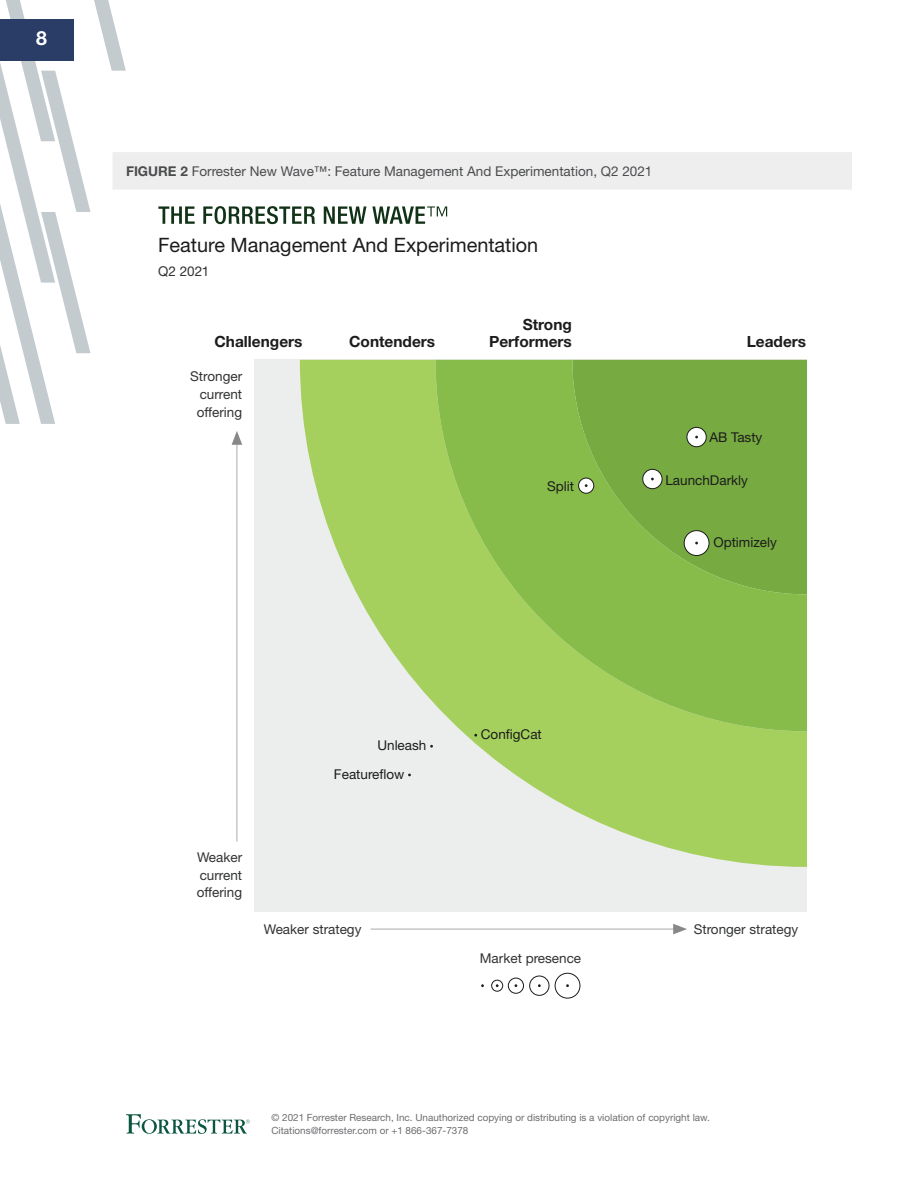
<style>
.page{position:relative;width:918px;height:1188px;background:#fff}
.page>*{position:absolute;margin:0;border:0;box-sizing:border-box;transform-origin:0 0}
.t1{font:19.8px "Helvetica Neue LT Std";color:#1c1c1c}
.t2{font:700 19.5px "Helvetica Neue LT Std";color:#fff}
.t3{font:700 15.45px/17.7px "Helvetica Neue LT Std";color:#1c1c1c;text-align:right}
.t4{font:13.5px/17.7px "Helvetica Neue LT Std";color:#313232;text-align:justify}
.FigureOneThirdPage{font:13.5px "Helvetica Neue LT Std";color:#4b4c4d}
.t5{font:13.5px "Helvetica Neue LT Std";color:#1c1c1c}
.t6{font:9.9px/12.8px "Helvetica Neue LT Std";color:#6c6d70}
.s1{font-weight:700}
</style>
<div class="page">
<svg style="left:0;top:0;width:126px;height:424px"></svg>
<div style="left:0;top:19px;width:74px;height:41px;background:#293d66"></div>
<svg style="left:126px;top:1114px;width:124px;height:20px"></svg>
<div style="left:112px;top:152px;width:740px;height:38px;background:#eeeeef"></div>
<hr style="left:237px;top:441px;width:1px;height:401px;background:#ababab">
<svg style="left:232px;top:431px;width:10px;height:14px"></svg>
<hr style="left:370px;top:929px;width:307px;height:1px;background:#ababab">
<svg style="left:673px;top:924px;width:14px;height:10px"></svg>
<div style="left:255px;top:360px;width:552px;height:552px;background:#eceded"></div>
<svg style="left:300px;top:360px;width:507px;height:507px;fill:#a5d05e"></svg>
<svg style="left:436px;top:360px;width:371px;height:371px;background:#88ba4c"></svg>
<svg style="left:158px;top:206px;width:37px;height:18px"></svg>
<svg style="left:203px;top:206px;width:112px;height:18px"></svg>
<svg style="left:324px;top:206px;width:42px;height:18px"></svg>
<svg style="left:372px;top:206px;width:75px;height:18px"></svg>
<div style="left:491px;top:980px;width:12px;height:11px;border:1px solid #1c1c1c;border-radius:50%"></div>
<div style="left:508px;top:978px;width:16px;height:16px;border:1px solid #1c1c1c;border-radius:50%"></div>
<div style="left:529px;top:976px;width:20px;height:20px;border:1px solid #1c1c1c;border-radius:50%"></div>
<div style="left:555px;top:973px;width:25px;height:25px;border:1px solid #1c1c1c;border-radius:50%"></div>
<svg style="left:579px;top:478px;width:15px;height:15px"></svg>
<div style="left:578px;top:478px;width:16px;height:16px;border:1px solid #1c1c1c;border-radius:50%"></div>
<div style="left:643px;top:469px;width:19px;height:20px;background:#fff;border-radius:50%"></div>
<div style="left:642px;top:469px;width:20px;height:20px;border:1px solid #1c1c1c;border-radius:50%"></div>
<div style="left:687px;top:427px;width:19px;height:20px;background:#fff;border-radius:50%"></div>
<div style="left:687px;top:427px;width:20px;height:20px;border:1px solid #1c1c1c;border-radius:50%"></div>
<div style="left:684px;top:531px;width:25px;height:25px;background:#fff;border-radius:50%"></div>
<div style="left:684px;top:530px;width:25px;height:26px;border:1px solid #1c1c1c;border-radius:50%"></div>
<h2 class="t2" style="left:36px;top:26px;width:12px">8</h2>
<p class="FigureOneThirdPage" style="left:126px;top:163px;width:528px"><span class="s1">FIGURE 2</span> Forrester New Wave™: Feature Management And Experimentation, Q2 2021</p>
<p class="t1" style="left:158px;top:233px;width:382px">Feature Management And Experimentation</p>
<p class="t4" style="left:158px;top:262px;width:53px">Q2 2021</p>
<p class="t3" style="left:489px;top:315px;width:84px">Strong<br>Performers</p>
<p class="t3" style="left:214px;top:333px;width:90px">Challengers</p>
<p class="t3" style="left:349px;top:333px;width:88px">Contenders</p>
<p class="t3" style="left:747px;top:333px;width:61px">Leaders</p>
<p class="t4" style="left:197px;top:368px;width:47px;text-indent:-7px">Stronger current offering</p>
<p class="t5" style="left:547px;top:479px;width:29px">Split</p>
<p class="t5" style="left:709px;top:430px;width:55px">AB Tasty</p>
<p class="t5" style="left:665px;top:472px;width:84px">LaunchDarkly</p>
<p class="t5" style="left:713px;top:535px;width:65px">Optimizely</p>
<p class="t5" style="left:377px;top:737px;width:51px">Unleash</p>
<p class="t5" style="left:334px;top:766px;width:72px">Featureflow</p>
<p class="t5" style="left:481px;top:726px;width:63px">ConfigCat</p>
<p class="t4" style="left:197px;top:848px;width:47px">Weaker current offering</p>
<p class="t4" style="left:264px;top:920px;width:99px">Weaker strategy</p>
<p class="t4" style="left:694px;top:920px;width:106px">Stronger strategy</p>
<p class="t4" style="left:480px;top:949px;width:103px">Market presence</p>
<p class="t6" style="left:272px;top:1111px;width:440px">© 2021 Forrester Research, Inc. Unauthorized copying or distributing is a violation of copyright law.<br>Citations@forrester.com or +1 866-367-7378</p>
</div>
